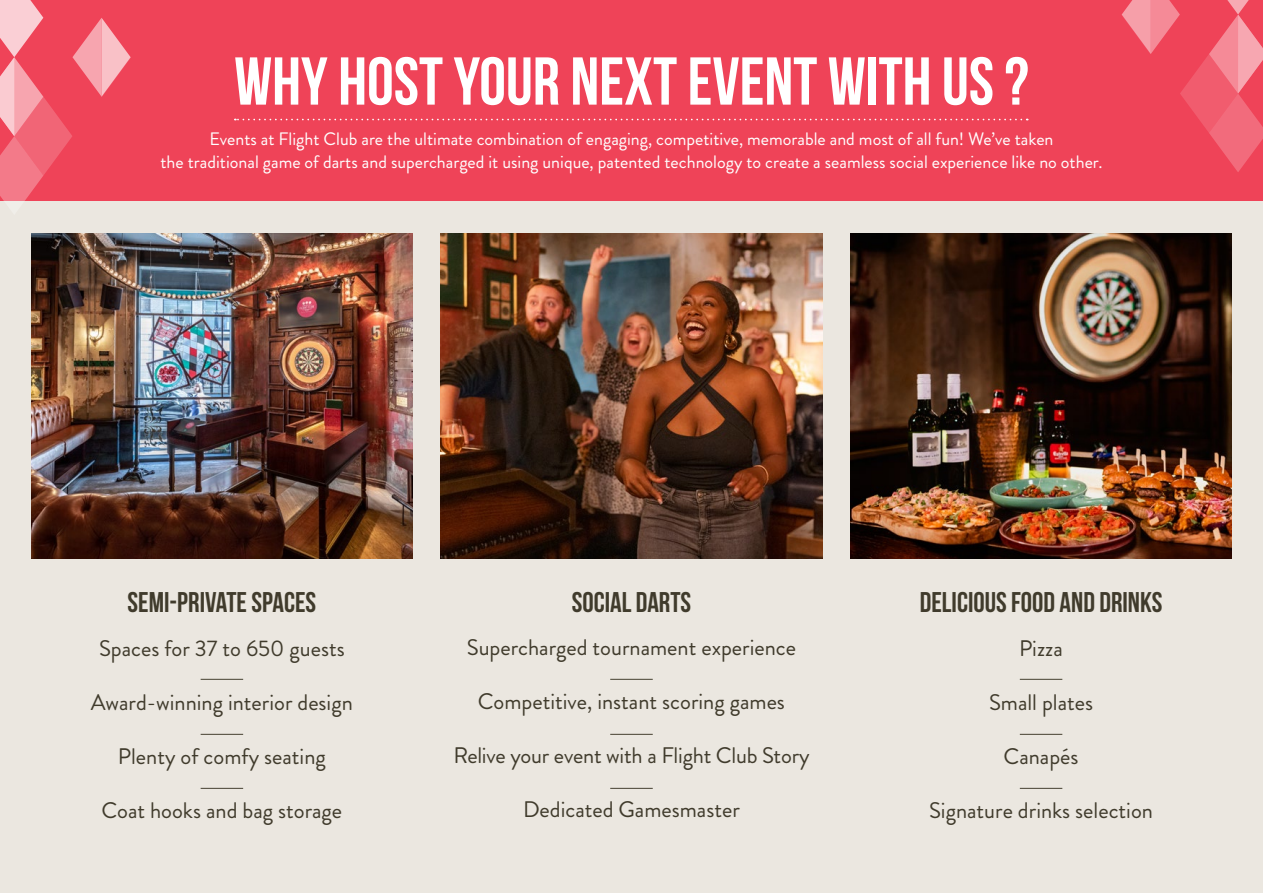
<style>
.page{position:relative;width:1263px;height:893px;background:#ebe7e0}
.page>*{position:absolute;margin:0;border:0;box-sizing:border-box;transform-origin:0 0}
.t1{font:700 67.5px "Bebas Neue";color:#fff}
.t2{font:700 28.5px "Bebas Neue";color:#403b2c}
.t3{font:22.5px "Brandon Grotesque";color:#403b2c}
.t4{font:18px/22.5px "Brandon Grotesque";color:#fff;text-align:center}
</style>
<div class="page">
<div style="left:0;top:0;width:1263px;height:201px;background:#ef4358"></div>
<svg style="left:1122px;top:0;width:141px;height:172px"></svg>
<svg style="left:0;top:0;width:131px;height:201px"></svg>
<img style="left:31px;top:233px;width:382px;height:326px">
<img style="left:850px;top:233px;width:382px;height:326px">
<svg style="left:235px;top:119px;width:786px;height:1px"></svg>
<img style="left:441px;top:233px;width:381px;height:326px">
<hr style="left:610px;top:679px;width:43px;height:1px;background:#454030">
<hr style="left:610px;top:734px;width:43px;height:1px;background:#454030">
<hr style="left:610px;top:788px;width:43px;height:1px;background:#454030">
<hr style="left:201px;top:679px;width:42px;height:1px;background:#454030">
<hr style="left:201px;top:734px;width:42px;height:1px;background:#454030">
<hr style="left:201px;top:788px;width:42px;height:1px;background:#454030">
<hr style="left:1020px;top:679px;width:42px;height:1px;background:#454030">
<hr style="left:1020px;top:734px;width:42px;height:1px;background:#454030">
<hr style="left:1020px;top:788px;width:42px;height:1px;background:#454030">
<h1 class="t1" style="left:234px;top:42px;width:796px">WHY HOST YOUR NEXT EVENT WITH US ?</h1>
<p class="t4" style="left:160px;top:130px;width:944px">Events at Flight Club are the ultimate combination of engaging, competitive, memorable and most of all fun! We’ve taken<br>the traditional game of darts and supercharged it using unique, patented technology to create a seamless social experience like no other.</p>
<p class="t2" style="left:128px;top:585px;width:190px">SEMI-PRIVATE SPACES</p>
<p class="t3" style="left:99px;top:639px;width:247px">Spaces for 37 to 650 guests</p>
<p class="t3" style="left:91px;top:693px;width:263px">Award-winning interior design</p>
<p class="t3" style="left:118px;top:747px;width:209px">Plenty of comfy seating</p>
<p class="t3" style="left:102px;top:801px;width:242px">Coat hooks and bag storage</p>
<p class="t2" style="left:572px;top:585px;width:121px">SOCIAL DARTS</p>
<p class="t3" style="left:467px;top:639px;width:331px">Supercharged tournament experience</p>
<p class="t3" style="left:478px;top:693px;width:308px">Competitive, instant scoring games</p>
<p class="t3" style="left:453px;top:747px;width:358px">Relive your event with a Flight Club Story</p>
<p class="t3" style="left:523px;top:801px;width:218px">Dedicated Gamesmaster</p>
<p class="t2" style="left:920px;top:585px;width:244px">DELICIOUS FOOD AND DRINKS</p>
<p class="t3" style="left:1019px;top:639px;width:45px">Pizza</p>
<p class="t3" style="left:989px;top:693px;width:106px">Small plates</p>
<p class="t3" style="left:1003px;top:747px;width:76px">Canapés</p>
<p class="t3" style="left:929px;top:801px;width:225px">Signature drinks selection</p>
</div>
